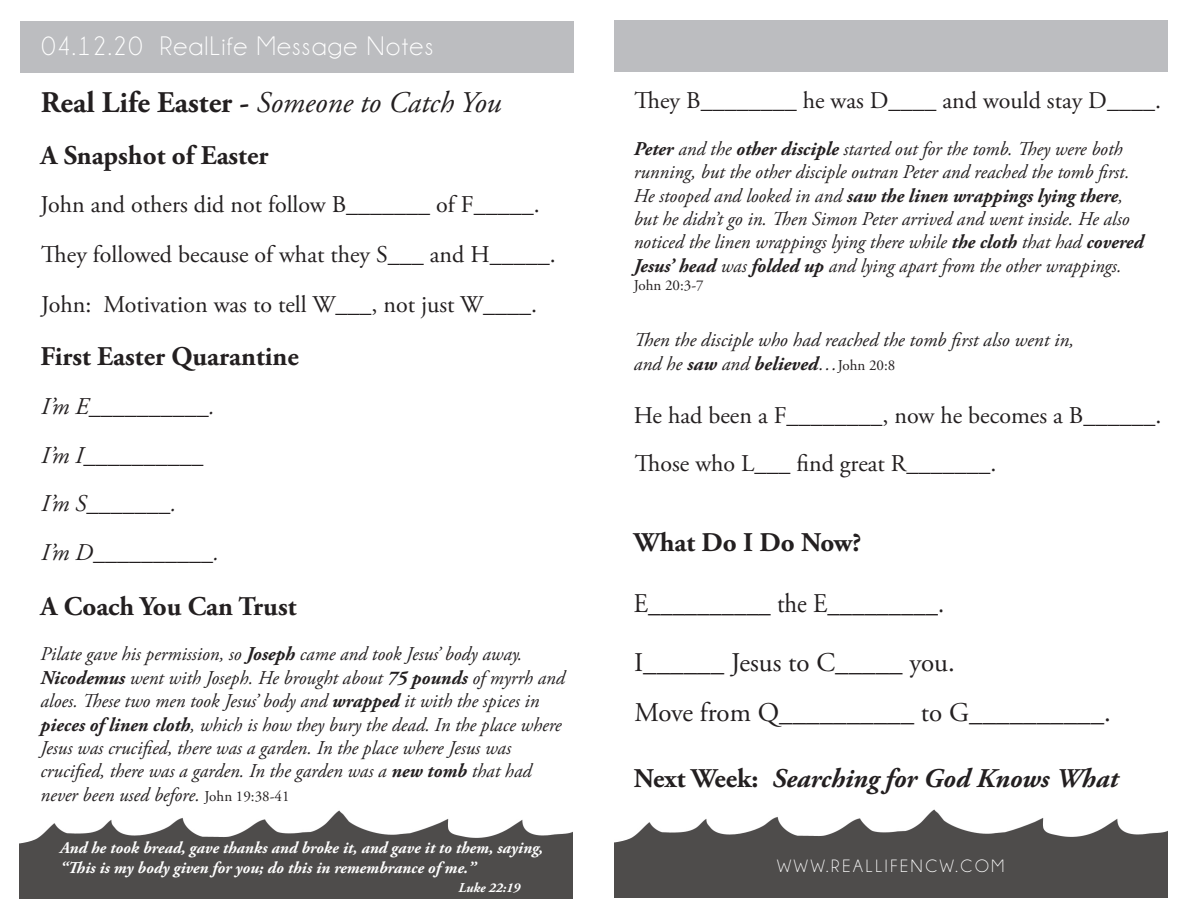
<style>
.page{position:relative;width:1188px;height:918px;background:#fff}
.page>*{position:absolute;margin:0;border:0;box-sizing:border-box;transform-origin:0 0}
.t1{font:italic 30px "Adobe Garamond Pro";color:#231f20}
.t2{font:700 27px "Adobe Garamond Pro";color:#231f20}
.t3{font:27px "Adobe Garamond Pro";color:#231f20}
.t4{font:italic 700 27px "Adobe Garamond Pro";color:#231f20}
.t5{font:27px "Champagne&Limousines";letter-spacing:.05em;color:#fff}
.t6{font:27px "Adobe Garamond Pro";color:#231f20;scale:.91 1}
.t7{font:24px "Adobe Garamond Pro";color:#231f20}
.t8{font:italic 24px "Adobe Garamond Pro";color:#231f20}
.t9{font:italic 19.5px/23.4px "Adobe Garamond Pro";color:#231f20}
.t10{font:italic 700 19.5px "Adobe Garamond Pro";color:#231f20}
.t11{font:18px "Champagne&Limousines";letter-spacing:.15em;color:#fff}
.t12{font:italic 700 16.5px "Adobe Garamond Pro";color:#fff}
.t13{font:15px "Adobe Garamond Pro";color:#231f20}
.t14{font:italic 700 13.5px "Adobe Garamond Pro";color:#fff}
.s1{font-weight:700;font-style:normal}
.s2{font-weight:700}
.s3{font-style:normal;font-size:15px}
.s4{font-weight:400}
.s5{font-weight:400;font-style:normal;font-size:15px}
.s6{font-style:normal}
</style>
<div class="page">
<img style="left:20px;top:810px;width:553px;height:88px">
<div style="left:614px;top:20px;width:553px;height:52px;background:#bcbdc0"></div>
<div style="left:20px;top:21px;width:554px;height:52px;background:#bcbdc0"></div>
<img style="left:614px;top:809px;width:554px;height:89px">
<p class="t5" style="left:41px;top:33px;width:393px">04.12.20 RealLife Message Notes</p>
<p class="t1" style="left:41px;top:85px;width:462px"><span class="s1">Real Life Easter -</span> Someone to Catch You</p>
<p class="t2" style="left:40px;top:140px;width:229px">A Snapshot of Easter</p>
<p class="t7" style="left:40px;top:190px;width:501px">John and others did not follow B_______ of F_____.</p>
<p class="t7" style="left:41px;top:240px;width:516px">They followed because of what they S___ and H_____.</p>
<p class="t7" style="left:41px;top:290px;width:497px">John: Motivation was to tell W___, not just W____.</p>
<p class="t2" style="left:40px;top:341px;width:260px">First Easter Quarantine</p>
<p class="t8" style="left:41px;top:392px;width:175px">I’m E__________.</p>
<p class="t8" style="left:41px;top:441px;width:164px">I’m I__________</p>
<p class="t8" style="left:41px;top:489px;width:137px">I’m S_______.</p>
<p class="t8" style="left:41px;top:538px;width:179px">I’m D__________.</p>
<p class="t2" style="left:40px;top:591px;width:257px">A Coach You Can Trust</p>
<p class="t9" style="left:40px;top:643px;width:483px">Pilate gave his permission, so <span class="s2">Joseph</span> came and took Jesus’ body away.</p>
<p class="t9" style="left:40px;top:667px;width:526px"><span class="s2">Nicodemus</span> went with Joseph. He brought about <span class="s2">75 pounds</span> of myrrh and aloes. These two men took Jesus’ body and <span class="s2">wrapped</span> it with the spices in</p>
<p class="t9" style="left:40px;top:713px;width:523px"><span class="s2">pieces of linen cloth</span>, which is how they bury the dead. In the place where<br>Jesus was crucified, there was a garden. In the place where Jesus was</p>
<p class="t9" style="left:40px;top:760px;width:493px">crucified, there was a garden. In the garden was a <span class="s2">new tomb</span> that had</p>
<p class="t9" style="left:40px;top:784px;width:251px">never been used before. <span class="s3">John 19:38-41</span></p>
<p class="t12" style="left:60px;top:839px;width:485px">And he took bread, gave thanks and broke it, and gave it to them, saying,</p>
<p class="t12" style="left:60px;top:858px;width:418px">“This is my body given for you; do this in remembrance of me.”</p>
<p class="t14" style="left:459px;top:880px;width:63px">Luke 22:19</p>
<p class="t7" style="left:635px;top:86px;width:528px">They B________ he was D____ and would stay D____.</p>
<p class="t9" style="left:634px;top:137px;width:490px"><span class="s2">Peter</span> and the <span class="s2">other disciple</span> started out for the tomb. They were both</p>
<p class="t9" style="left:634px;top:161px;width:497px">running, but the other disciple outran Peter and reached the tomb first.</p>
<p class="t10" style="left:634px;top:184px;width:491px"><span class="s4">He stooped and looked in and</span> saw the linen wrappings lying there<span class="s4">,</span></p>
<p class="t9" style="left:634px;top:208px;width:497px">but he didn’t go in. Then Simon Peter arrived and went inside. He also</p>
<p class="t9" style="left:634px;top:231px;width:511px">noticed the linen wrappings lying there while <span class="s2">the cloth</span> that had <span class="s2">covered<br>Jesus’ head</span> was <span class="s2">folded up</span> and lying apart from the other wrappings.</p>
<p class="t13" style="left:634px;top:276px;width:71px">John 20:3-7</p>
<p class="t9" style="left:634px;top:329px;width:442px">Then the disciple who had reached the tomb first also went in,</p>
<p class="t10" style="left:634px;top:352px;width:263px"><span class="s4">and he</span> saw <span class="s4">and</span> believed<span class="s4">…</span><span class="s5">John 20:8</span></p>
<p class="t7" style="left:634px;top:401px;width:529px">He had been a F________, now he becomes a B______.</p>
<p class="t7" style="left:635px;top:449px;width:363px">Those who L___ find great R_______.</p>
<p class="t2" style="left:634px;top:527px;width:229px">What Do I Do Now?</p>
<p class="t6" style="left:634px;top:587px;width:343px">E__________ the E_________.</p>
<p class="t3" style="left:634px;top:646px;width:322px">I______ Jesus to C_____ you.</p>
<p class="t3" style="left:634px;top:696px;width:478px">Move from Q__________ to G__________.</p>
<p class="t4" style="left:634px;top:762px;width:486px"><span class="s6">Next Week:</span> Searching for God Knows What</p>
<p class="t11" style="left:777px;top:857px;width:229px">WWW.REALLIFENCW.COM</p>
</div>
